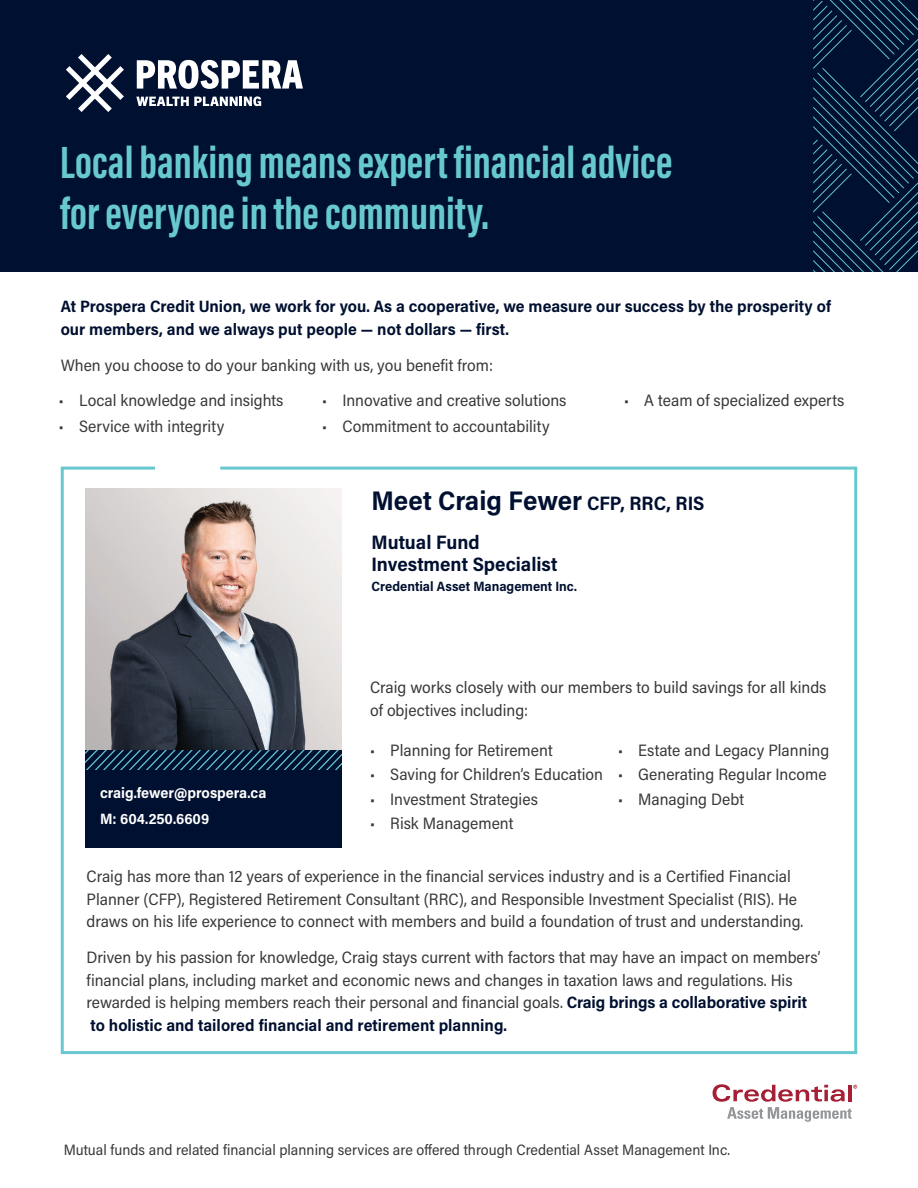
<style>
.page{position:relative;width:918px;height:1188px;background:#fff}
.page>*{position:absolute;margin:0;border:0;box-sizing:border-box;transform-origin:0 0}
.t1{font:700 46.5px/51px "Acumin Pro Extra Cond";color:#67c9cf}
.t2{font:700 27px "Acumin Pro Semi Cond";color:#001030}
.Text{font:700 19.5px/22.5px "Acumin Pro Semi Cond";color:#001030}
.Text-2{font:16.5px/22.5px "Acumin Pro Semi Cond";color:#383839}
.t3{font:700 16.5px/22.5px "Acumin Pro Semi Cond";color:#001030}
.Text-3{font:15px "Acumin Pro Semi Cond";color:#383839}
.Text-4{font:700 15px "Acumin Pro Semi Cond";color:#fff}
.Text-5{font:700 13.5px "Acumin Pro Semi Cond";color:#001030}
.s1{font-size:19.5px}
.s2{font-weight:700;color:#001030}
</style>
<div class="page">
<div style="left:0;top:0;width:918px;height:272px;background:#001030"></div>
<svg style="left:66px;top:54px;width:58px;height:58px"></svg>
<svg style="left:137px;top:60px;width:166px;height:29px"></svg>
<svg style="left:136px;top:96px;width:125px;height:10px"></svg>
<svg style="left:813px;top:0;width:105px;height:272px"></svg>
<svg style="left:713px;top:1084px;width:144px;height:38px"></svg>
<svg style="left:60px;top:466px;width:798px;height:589px"></svg>
<img style="left:85px;top:489px;width:257px;height:261px">
<div style="left:85px;top:750px;width:257px;height:97px;background:#001030"></div>
<svg style="left:85px;top:750px;width:257px;height:20px"></svg>
<h1 class="t1" style="left:60px;top:136px;width:614px">Local banking means expert financial advice for everyone in the community.</h1>
<p class="t3" style="left:61px;top:294px;width:772px">At Prospera Credit Union, we work for you. As a cooperative, we measure our success by the prosperity of our members, and we always put people — not dollars — first.</p>
<p class="Text-2" style="left:61px;top:353px;width:434px">When you choose to do your banking with us, you benefit from:</p>
<p class="Text-2" style="left:59px;top:388px;width:226px">• Local knowledge and insights</p>
<p class="Text-2" style="left:59px;top:414px;width:167px">• Service with integrity</p>
<p class="Text-2" style="left:624px;top:388px;width:222px">• A team of specialized experts</p>
<p class="Text-2" style="left:322px;top:388px;width:246px">• Innovative and creative solutions</p>
<p class="Text-2" style="left:322px;top:414px;width:229px">• Commitment to accountability</p>
<p class="Text-4" style="left:100px;top:782px;width:168px">craig.fewer@prospera.ca</p>
<p class="Text-4" style="left:100px;top:808px;width:111px">M: 604.250.6609</p>
<p class="t2" style="left:372px;top:482px;width:334px">Meet Craig Fewer <span class="s1">CFP, RRC, RIS</span></p>
<p class="Text" style="left:372px;top:530px;width:187px">Mutual Fund<br>Investment Specialist</p>
<p class="Text-5" style="left:372px;top:577px;width:207px">Credential Asset Management Inc.</p>
<p class="Text-2" style="left:370px;top:676px;width:458px">Craig works closely with our members to build savings for all kinds of objectives including:</p>
<p class="Text-2" style="left:618px;top:739px;width:213px">• Estate and Legacy Planning</p>
<p class="Text-2" style="left:618px;top:763px;width:210px">• Generating Regular Income</p>
<p class="Text-2" style="left:618px;top:787px;width:128px">• Managing Debt</p>
<p class="Text-2" style="left:370px;top:739px;width:184px">• Planning for Retirement</p>
<p class="Text-2" style="left:370px;top:763px;width:235px">• Saving for Children’s Education</p>
<p class="Text-2" style="left:370px;top:787px;width:169px">• Investment Strategies</p>
<p class="Text-2" style="left:370px;top:811px;width:145px">• Risk Management</p>
<p class="Text-2" style="left:87px;top:865px;width:718px">Craig has more than 12 years of experience in the financial services industry and is a Certified Financial<br>Planner (CFP), Registered Retirement Consultant (RRC), and Responsible Investment Specialist (RIS). He draws on his life experience to connect with members and build a foundation of trust and understanding.</p>
<p class="Text-2" style="left:87px;top:946px;width:735px">Driven by his passion for knowledge, Craig stays current with factors that may have an impact on members’ financial plans, including market and economic news and changes in taxation laws and regulations. His rewarded is helping members reach their personal and financial goals. <span class="s2">Craig brings a collaborative spirit to holistic and tailored financial and retirement planning.</span></p>
<p class="Text-3" style="left:64px;top:1140px;width:668px">Mutual funds and related financial planning services are offered through Credential Asset Management Inc.</p>
</div>
